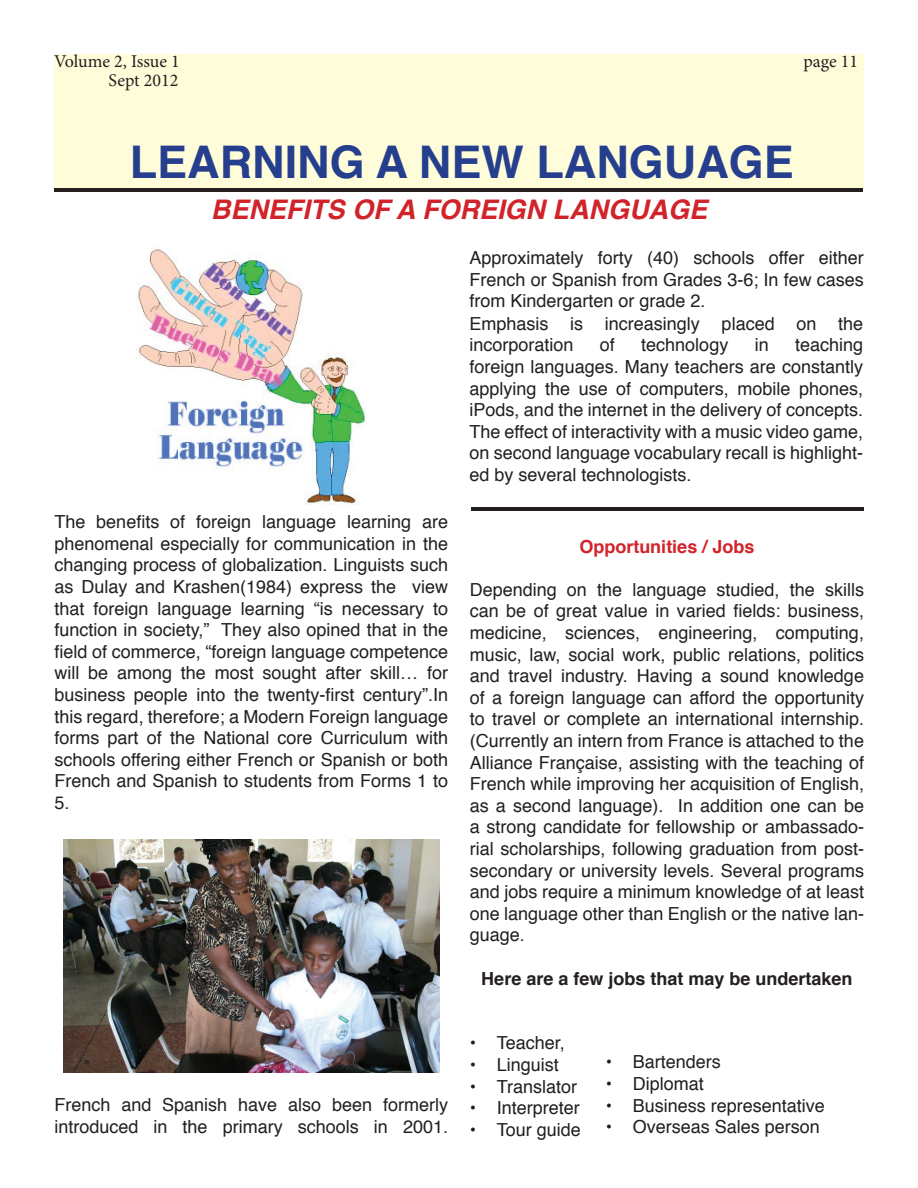
<style>
.page{position:relative;width:918px;height:1188px;background:#fff}
.page>*{position:absolute;margin:0;border:0;box-sizing:border-box;transform-origin:0 0}
.t1{font:700 45px "Helvetica";color:#253f8e}
.t2{font:italic 700 27px "Helvetica";color:#d1232a}
.t3{font:18px/21.6px "Helvetica";color:#231f20;text-align:justify}
.t4{font:700 18px "Helvetica";color:#231f20}
.t5{font:18px "Minion Pro";letter-spacing:-.005em;color:#231f20}
.t6{font:700 18px "Helvetica";color:#d1232a}
</style>
<div class="page">
<div style="left:54px;top:54px;width:810px;height:133px;background:#fffcda"></div>
<hr style="left:55px;top:188px;width:808px;height:3px;background:#231f20">
<img style="left:138px;top:249px;width:228px;height:255px">
<img style="left:63px;top:840px;width:376px;height:232px">
<hr style="left:471px;top:507px;width:393px;height:3px;background:#231f20">
<p class="t5" style="left:54px;top:49px;width:127px">Volume 2, Issue 1</p>
<p class="t5" style="left:803px;top:49px;width:56px">page 11</p>
<p class="t5" style="left:109px;top:68px;width:71px">Sept 2012</p>
<h1 class="t1" style="left:130px;top:126px;width:666px">LEARNING A NEW LANGUAGE</h1>
<h2 class="t2" style="left:211px;top:187px;width:498px">BENEFITS OF A FOREIGN LANGUAGE</h2>
<p class="t3" style="left:470px;top:248px;width:396px">Approximately forty (40) schools offer either French or Spanish from Grades 3-6; In few cases from Kindergarten or grade 2.</p>
<p class="t3" style="left:54px;top:512px;width:395px">The benefits of foreign language learning are phenomenal especially for communication in the changing process of globalization. Linguists such as Dulay and Krashen(1984) express the view that foreign language learning “is necessary to function in society,” They also opined that in the field of commerce, “foreign language competence will be among the most sought after skill… for business people into the twenty-first century”.In this regard, therefore; a Modern Foreign language forms part of the National core Curriculum with schools offering either French or Spanish or both French and Spanish to students from Forms 1 to 5.</p>
<p class="t3" style="left:54px;top:1095px;width:395px">French and Spanish have also been formerly introduced in the primary schools in 2001.</p>
<p class="t3" style="left:470px;top:313px;width:395px">Emphasis is increasingly placed on the incorporation</p>
<p class="t3" style="left:600px;top:335px;width:17px">of</p>
<p class="t3" style="left:641px;top:335px;width:89px">technology</p>
<p class="t3" style="left:755px;top:335px;width:16px">in</p>
<p class="t3" style="left:470px;top:335px;width:395px;text-indent:326px">teaching foreign languages. Many teachers are constantly applying the use of computers, mobile phones, iPods, and the internet in the delivery of concepts.<br>The effect of interactivity with a music video game, on second language vocabulary recall is highlight&shy;ed by several technologists.</p>
<p class="t6" style="left:579px;top:532px;width:177px">Opportunities / Jobs</p>
<p class="t3" style="left:470px;top:579px;width:396px">Depending on the language studied, the skills can be of great value in varied fields: business, medicine, sciences, engineering, computing, music, law, social work, public relations, politics and travel industry. Having a sound knowledge of a foreign language can afford the opportunity to travel or complete an international internship. (Currently an intern from France is attached to the Alliance Française, assisting with the teaching of French while improving her acquisition of English, as a second language). In addition one can be a strong candidate for fellowship or ambassado&shy;rial scholarships, following graduation from post&shy;secondary or university levels. Several programs and jobs require a minimum knowledge of at least one language other than English or the native lan&shy;guage.</p>
<p class="t4" style="left:481px;top:964px;width:373px">Here are a few jobs that may be undertaken</p>
<p class="t3" style="left:470px;top:1033px;width:97px">• Teacher,</p>
<p class="t3" style="left:470px;top:1054px;width:91px">• Linguist</p>
<p class="t3" style="left:470px;top:1076px;width:109px">• Translator</p>
<p class="t3" style="left:470px;top:1098px;width:112px">• Interpreter</p>
<p class="t3" style="left:470px;top:1119px;width:113px">• Tour guide</p>
<p class="t3" style="left:606px;top:1052px;width:117px">• Bartenders</p>
<p class="t3" style="left:606px;top:1073px;width:100px">• Diplomat</p>
<p class="t3" style="left:606px;top:1095px;width:221px">• Business representative</p>
<p class="t3" style="left:606px;top:1117px;width:216px">• Overseas Sales person</p>
</div>
